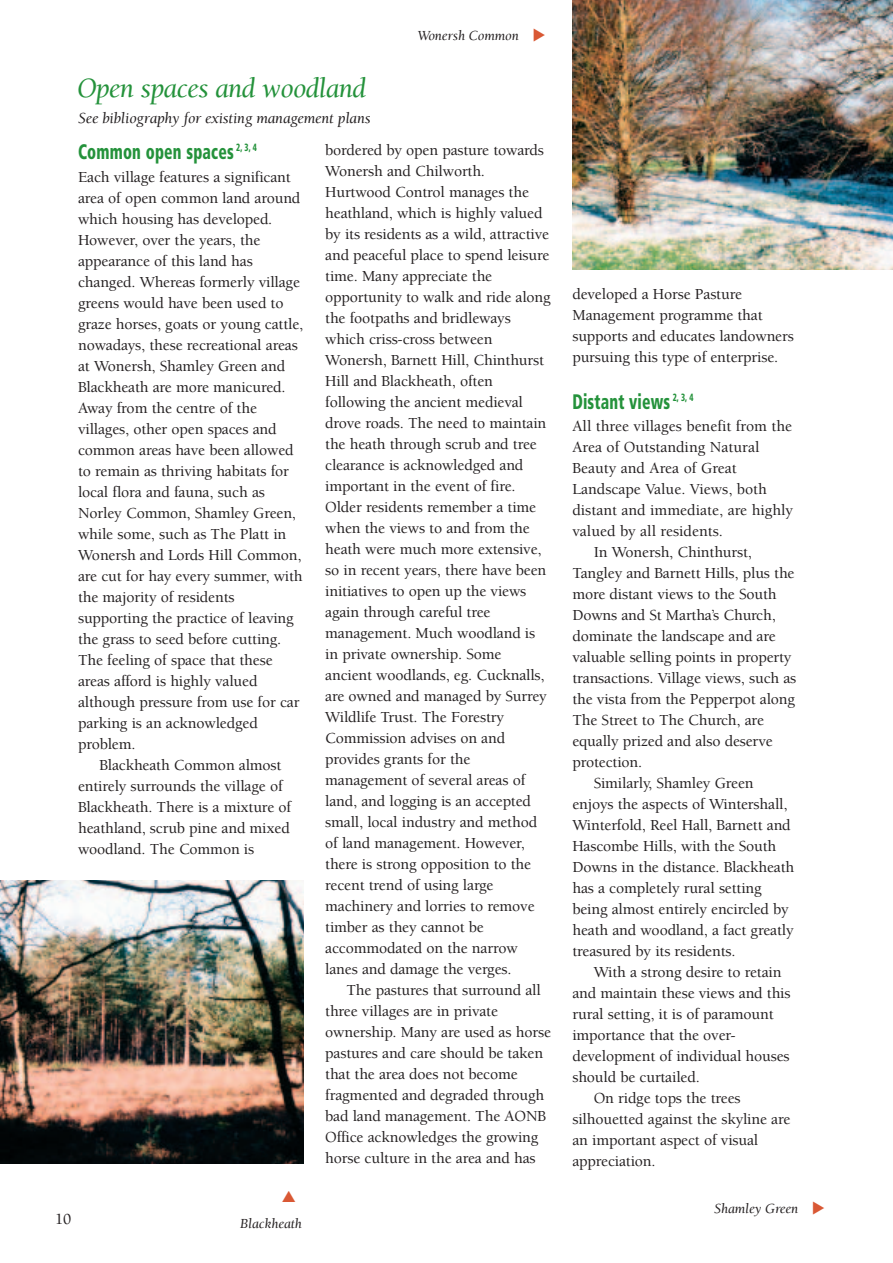
<style>
.page{position:relative;width:893px;height:1263px;background:#fff}
.page>*{position:absolute;margin:0;border:0;box-sizing:border-box;transform-origin:0 0}
.t1{font:italic 28.5px "Berkeley";letter-spacing:-.025em;color:#24923b}
.t2{font:900 condensed 21px "Frutiger";letter-spacing:.01em;color:#24923b;scale:.75 1}
.t3{font:500 15.75px/21px "Berkeley";letter-spacing:-.01em;color:#231f20}
.t4{font:italic 15.75px "Berkeley";letter-spacing:-.01em;color:#231f20}
.t5{font:italic 14.25px "Berkeley";letter-spacing:-.01em;color:#231f20}
</style>
<div class="page">
<img style="left:0;top:880px;width:303px;height:284px">
<img style="left:573px;top:0;width:319px;height:270px">
<h1 class="t1" style="left:77px;top:77px;width:290px">Open spaces and woodland</h1>
<p class="t4" style="left:78px;top:112px;width:294px">See bibliography for existing management plans</p>
<p class="t5" style="left:417px;top:30px;width:103px">Wonersh Common</p>
<h2 class="t2" style="left:78px;top:144px;width:240px">Common open spaces <sup>2,</sup> <sup>3,</sup> <sup>4</sup></h2>
<p class="t3" style="left:78px;top:168px;width:227px">Each village features a significant area of open common land around which housing has developed.<br>However, over the years, the appearance of this land has changed. Whereas formerly village greens would have been used to graze horses, goats or young cattle, nowadays, these recreational areas at Wonersh, Shamley Green and<br>Blackheath are more manicured.<br>Away from the centre of the villages, other open spaces and common areas have been allowed to remain as thriving habitats for local flora and fauna, such as<br>Norley Common, Shamley Green, while some, such as The Platt in<br>Wonersh and Lords Hill Common, are cut for hay every summer, with the majority of residents supporting the practice of leaving the grass to seed before cutting.<br>The feeling of space that these areas afford is highly valued although pressure from use for car parking is an acknowledged problem.</p>
<p class="t3" style="left:78px;top:756px;width:214px;text-indent:21px">Blackheath Common almost entirely surrounds the village of<br>Blackheath. There is a mixture of heathland, scrub pine and mixed woodland. The Common is</p>
<p class="t3" style="left:55px;top:1210px;width:18px">10</p>
<p class="t5" style="left:240px;top:1218px;width:63px">Blackheath</p>
<p class="t3" style="left:325px;top:141px;width:227px">bordered by open pasture towards<br>Wonersh and Chilworth.<br>Hurtwood Control manages the heathland, which is highly valued by its residents as a wild, attractive and peaceful place to spend leisure time. Many appreciate the opportunity to walk and ride along the footpaths and bridleways which criss-cross between<br>Wonersh, Barnett Hill, Chinthurst<br>Hill and Blackheath, often following the ancient medieval drove roads. The need to maintain the heath through scrub and tree clearance is acknowledged and important in the event of fire.<br>Older residents remember a time when the views to and from the heath were much more extensive, so in recent years, there have been initiatives to open up the views again through careful tree management. Much woodland is in private ownership. Some ancient woodlands, eg. Cucknalls, are owned and managed by Surrey<br>Wildlife Trust. The Forestry<br>Commission advises on and provides grants for the management of several areas of land, and logging is an accepted small, local industry and method of land management. However, there is strong opposition to the recent trend of using large machinery and lorries to remove timber as they cannot be accommodated on the narrow lanes and damage the verges.</p>
<p class="t3" style="left:325px;top:981px;width:227px;text-indent:21px">The pastures that surround all three villages are in private ownership. Many are used as horse pastures and care should be taken that the area does not become fragmented and degraded through bad land management. The AONB<br>Office acknowledges the growing horse culture in the area and has</p>
<p class="t3" style="left:572px;top:285px;width:223px">developed a Horse Pasture<br>Management programme that supports and educates landowners pursuing this type of enterprise.</p>
<h2 class="t2" style="left:572px;top:393px;width:163px">Distant views <sup>2,</sup> <sup>3,</sup> <sup>4</sup></h2>
<p class="t3" style="left:572px;top:417px;width:221px">All three villages benefit from the</p>
<p class="t3" style="left:572px;top:438px;width:188px">Area of Outstanding Natural</p>
<p class="t3" style="left:572px;top:459px;width:166px">Beauty and Area of Great</p>
<p class="t3" style="left:572px;top:480px;width:196px">Landscape Value. Views, both</p>
<p class="t3" style="left:572px;top:501px;width:222px">distant and immediate, are highly</p>
<p class="t3" style="left:572px;top:522px;width:152px">valued by all residents.</p>
<p class="t3" style="left:593px;top:543px;width:160px">In Wonersh, Chinthurst,</p>
<p class="t3" style="left:572px;top:564px;width:224px">Tangley and Barnett Hills, plus the</p>
<p class="t3" style="left:572px;top:585px;width:206px">more distant views to the South</p>
<p class="t3" style="left:572px;top:606px;width:205px">Downs and St Martha’s Church,</p>
<p class="t3" style="left:572px;top:627px;width:205px">dominate the landscape and are</p>
<p class="t3" style="left:572px;top:648px;width:220px">valuable selling points in property</p>
<p class="t3" style="left:572px;top:669px;width:225px">transactions. Village views, such as</p>
<p class="t3" style="left:572px;top:690px;width:224px">the vista from the Pepperpot along</p>
<p class="t3" style="left:572px;top:711px;width:193px">The Street to The Church, are</p>
<p class="t3" style="left:572px;top:732px;width:202px">equally prized and also deserve</p>
<p class="t3" style="left:572px;top:753px;width:71px">protection.</p>
<p class="t3" style="left:593px;top:774px;width:161px">Similarly, Shamley Green</p>
<p class="t3" style="left:572px;top:795px;width:217px">enjoys the aspects of Wintershall,</p>
<p class="t3" style="left:572px;top:816px;width:220px">Winterfold, Reel Hall, Barnett and</p>
<p class="t3" style="left:572px;top:837px;width:205px">Hascombe Hills, with the South</p>
<p class="t3" style="left:572px;top:858px;width:223px">Downs in the distance. Blackheath</p>
<p class="t3" style="left:572px;top:879px;width:191px">has a completely rural setting</p>
<p class="t3" style="left:572px;top:900px;width:218px">being almost entirely encircled by</p>
<p class="t3" style="left:572px;top:921px;width:223px">heath and woodland, a fact greatly</p>
<p class="t3" style="left:572px;top:942px;width:165px">treasured by its residents.</p>
<p class="t3" style="left:593px;top:963px;width:189px">With a strong desire to retain</p>
<p class="t3" style="left:572px;top:984px;width:220px">and maintain these views and this</p>
<p class="t3" style="left:572px;top:1005px;width:203px">rural setting, it is of paramount</p>
<p class="t3" style="left:572px;top:1026px;width:165px">importance that the over-</p>
<p class="t3" style="left:572px;top:1047px;width:219px">development of individual houses</p>
<p class="t3" style="left:572px;top:1068px;width:129px">should be curtailed.</p>
<p class="t3" style="left:593px;top:1089px;width:148px">On ridge tops the trees</p>
<p class="t3" style="left:572px;top:1110px;width:219px">silhouetted against the skyline are</p>
<p class="t3" style="left:572px;top:1131px;width:187px">an important aspect of visual</p>
<p class="t3" style="left:572px;top:1152px;width:85px">appreciation.</p>
<p class="t5" style="left:714px;top:1203px;width:86px">Shamley Green</p>
</div>
